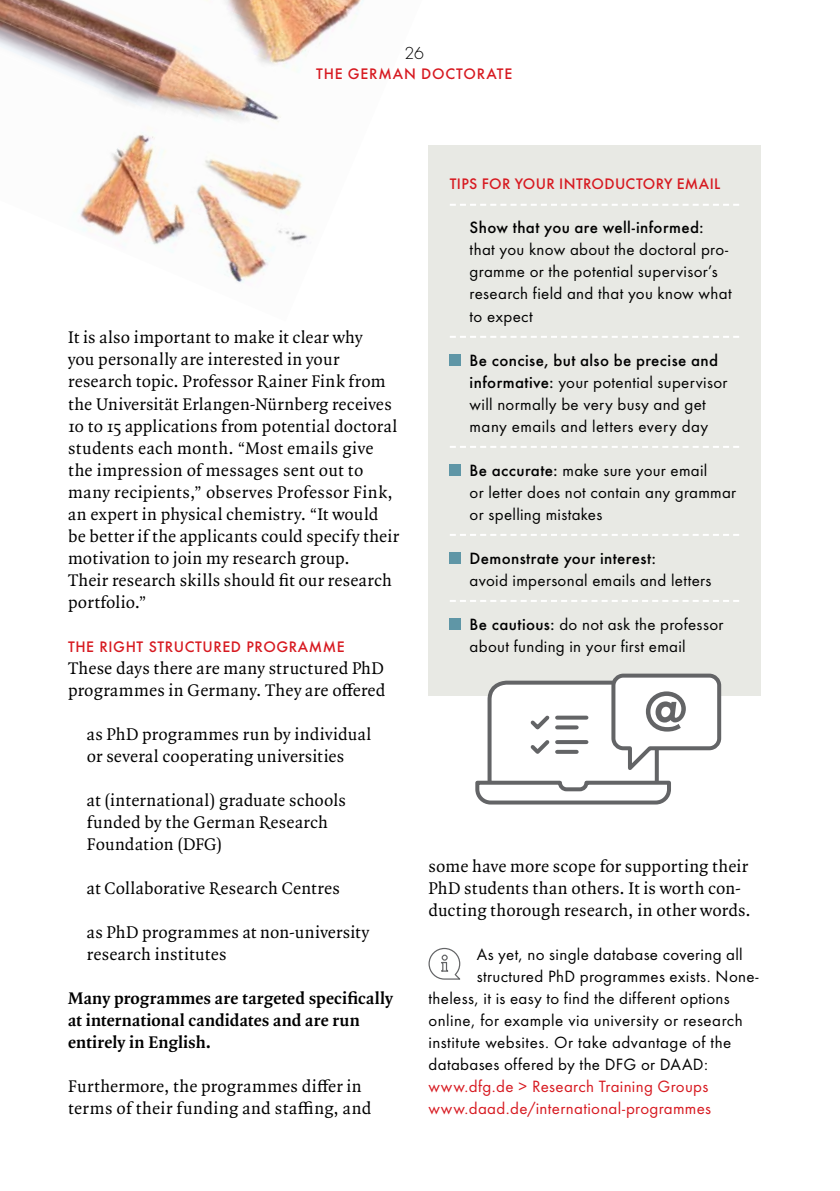
<style>
.page{position:relative;width:840px;height:1191px;background:#fff}
.page>*{position:absolute;margin:0;border:0;box-sizing:border-box;transform-origin:0 0}
.t1{font:18px/22px "Quadraat OT";letter-spacing:.01em;color:#000}
.t2{font:700 18px/22px "Quadraat OT";letter-spacing:.005em;color:#000}
.t3{font:300 16px "Futura ND";color:#000}
.t4{font:15px/22px "Futura ND";letter-spacing:.02em;color:#000}
.t5{font:15px/22px "Futura ND";letter-spacing:.02em;color:#d71920}
.t6{font:500 14px "Futura ND";letter-spacing:.04em;color:#d71920}
.s1{font-weight:500}
</style>
<div class="page">
<img style="left:0;top:0;width:364px;height:283px">
<div style="left:428px;top:145px;width:332px;height:550px;background:#e8e9e4"></div>
<svg style="left:450px;top:204px;width:288px;height:2px"></svg>
<svg style="left:450px;top:336px;width:288px;height:2px"></svg>
<svg style="left:450px;top:446px;width:288px;height:2px"></svg>
<svg style="left:450px;top:534px;width:288px;height:2px"></svg>
<svg style="left:450px;top:600px;width:288px;height:2px"></svg>
<div style="left:449px;top:354px;width:12px;height:11px;background:#5f96a6"></div>
<div style="left:449px;top:464px;width:12px;height:11px;background:#5f96a6"></div>
<div style="left:449px;top:552px;width:12px;height:11px;background:#5f96a6"></div>
<div style="left:449px;top:618px;width:12px;height:11px;background:#5f96a6"></div>
<svg style="left:473px;top:673px;width:249px;height:132px"></svg>
<svg style="left:428px;top:947px;width:33px;height:33px"></svg>
<p class="t3" style="left:404px;top:43px;width:21px">26</p>
<p class="t6" style="left:316px;top:65px;width:197px">THE GERMAN DOCTORATE</p>
<p class="t1" style="left:68px;top:326px;width:332px">It is also important to make it clear why<br>you personally are interested in your research topic. Professor Rainer Fink from the Universität Erlangen-Nürnberg receives 10 to 15 applications from potential doctoral students each month. “Most emails give the impression of messages sent out to many recipients,” observes Professor Fink, an expert in physical chemistry. “It would be better if the applicants could specify their motivation to join my research group.<br>Their research skills should fit our research portfolio.”</p>
<p class="t6" style="left:68px;top:637px;width:278px">THE RIGHT STRUCTURED PROGRAMME</p>
<p class="t1" style="left:68px;top:656px;width:319px">These days there are many structured PhD programmes in Germany. They are offered</p>
<p class="t1" style="left:87px;top:722px;width:285px">as PhD programmes run by individual or several cooperating universities</p>
<p class="t1" style="left:87px;top:788px;width:260px">at (international) graduate schools funded by the German Research<br>Found ation (DFG)</p>
<p class="t1" style="left:87px;top:876px;width:254px">at Collaborative Research Centres</p>
<p class="t1" style="left:87px;top:920px;width:284px">as PhD programmes at non-university research institutes</p>
<p class="t2" style="left:68px;top:986px;width:326px">Many programmes are targeted specifically at international candidates and are run entirely in English.</p>
<p class="t1" style="left:68px;top:1074px;width:304px">Furthermore, the programmes differ in terms of their funding and staffing, and</p>
<p class="t6" style="left:449px;top:175px;width:272px">TIPS FOR YOUR INTRODUCTORY EMAIL</p>
<p class="t4" style="left:469px;top:216px;width:263px"><span class="s1">Show that you are well-informed: </span>that you know about the doctoral pro&shy;gramme or the potential supervisor’s research field and that you know what to expect</p>
<p class="t4" style="left:469px;top:348px;width:259px"><span class="s1">Be concise, but also be precise and informative:</span> your potential supervisor will normally be very busy and get many emails and letters every day</p>
<p class="t4" style="left:469px;top:458px;width:268px"><span class="s1">Be accurate:</span> make sure your email<br>or letter does not contain any grammar or spelling mistakes</p>
<p class="t4" style="left:469px;top:546px;width:243px"><span class="s1">Demonstrate your interest:<br></span>avoid impersonal emails and letters</p>
<p class="t4" style="left:469px;top:612px;width:255px"><span class="s1">Be cautious:</span> do not ask the professor about funding in your first email</p>
<p class="t1" style="left:428px;top:854px;width:323px">some have more scope for supporting their<br>PhD students than others. It is worth con&shy;ducting thorough research, in other words.</p>
<p class="t4" style="left:476px;top:942px;width:267px">As yet, no single database covering all</p>
<p class="t4" style="left:476px;top:964px;width:283px">structured PhD programmes exists. None-</p>
<p class="t4" style="left:428px;top:986px;width:302px">theless, it is easy to find the different options</p>
<p class="t4" style="left:428px;top:1008px;width:315px">online, for example via university or research</p>
<p class="t4" style="left:428px;top:1030px;width:304px">institute websites. Or take advantage of the</p>
<p class="t4" style="left:428px;top:1052px;width:281px">databases offered by the DFG or DAAD:</p>
<p class="t5" style="left:428px;top:1074px;width:284px">www.dfg.de &gt; Research Training Groups www.daad.de/international-programmes</p>
</div>
